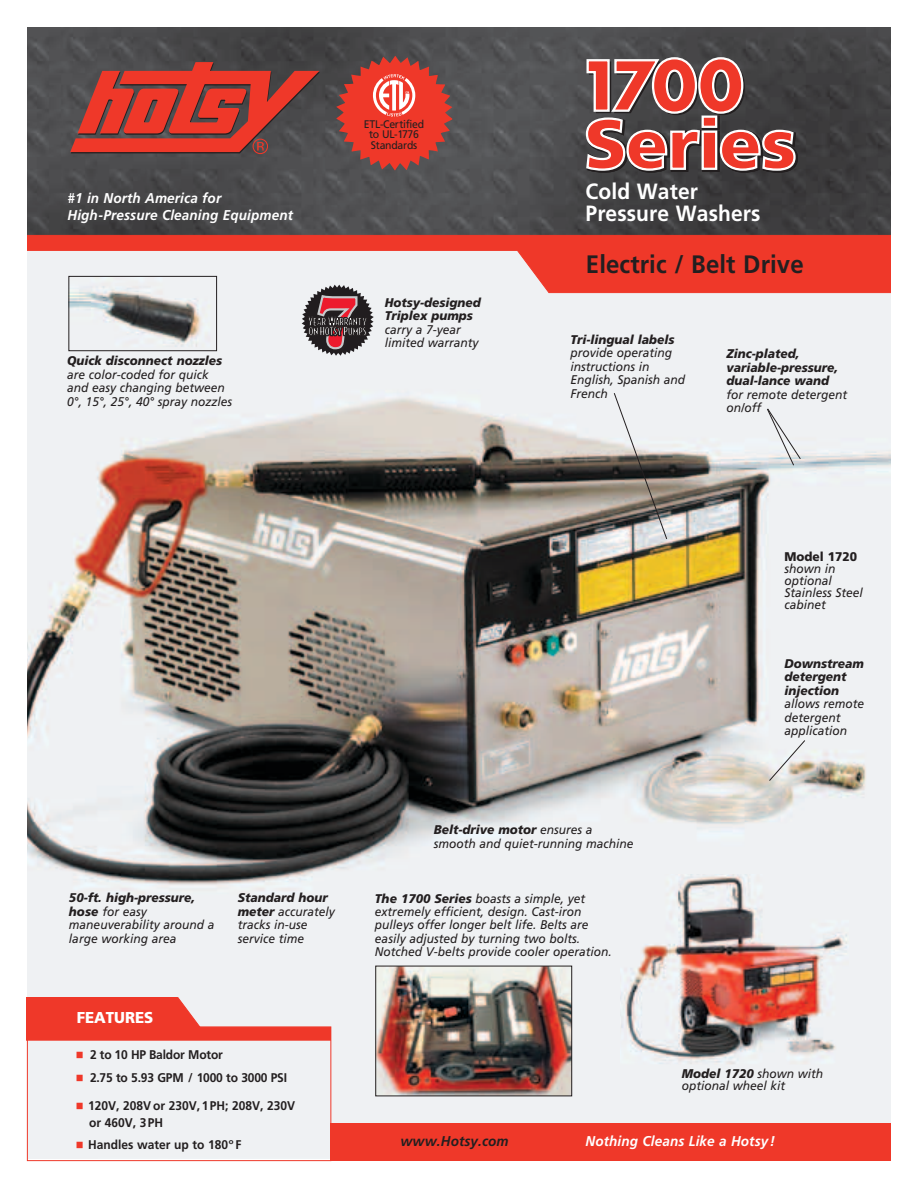
<style>
.page{position:relative;width:918px;height:1188px;background:#fff}
.page>*{position:absolute;margin:0;border:0;box-sizing:border-box;transform-origin:0 0}
.t1{font:700 25.2px "Frutiger";letter-spacing:.005em;color:#231f20;scale:.95 1}
.t2{font:700 22.05px/22.5px "Frutiger";letter-spacing:.005em;color:#fff;scale:.95 1}
.t3{font:900 15.75px "Frutiger";color:#fff;scale:.95 1}
.t4{font:italic 700 14.1px/16.5px "Frutiger";letter-spacing:.01em;color:#fff;scale:.95 1}
.t5{font:italic 700 14.1px "Frutiger";letter-spacing:.01em;color:#231f20;scale:.95 1}
.t6{font:italic 12.6px/13.5px "Frutiger";color:#231f20;scale:.95 1}
.t7{font:italic 900 12.6px/13.5px "Frutiger";color:#231f20;scale:.95 1}
.t8{font:700 12.6px/16.5px "Frutiger";color:#231f20;scale:.95 1}
.t9{font:900 12.6px "Frutiger";color:#231f20;scale:.95 1}
.t10{font:10.95px/10.5px "Frutiger";letter-spacing:-.025em;color:#231f20;text-align:center;scale:.95 1}
.s1{font-weight:900}
.s2{color:#ef3829}
</style>
<div class="page">
<img style="left:27px;top:294px;width:864px;height:865px">
<svg style="left:27px;top:27px;width:864px;height:207px;fill:#4a4a4c"></svg>
<svg style="left:70px;top:62px;width:250px;height:92px"></svg>
<div style="left:331px;top:1124px;width:560px;height:37px;background:#ef3829"></div>
<div style="left:27px;top:1027px;width:304px;height:134px;border:1px solid #ef3829"></div>
<svg style="left:336px;top:56px;width:117px;height:114px"></svg>
<svg style="left:302px;top:294px;width:72px;height:62px"></svg>
<svg style="left:768px;top:739px;width:38px;height:43px"></svg>
<svg style="left:613px;top:392px;width:55px;height:148px"></svg>
<img style="left:620px;top:875px;width:228px;height:190px">
<svg style="left:766px;top:408px;width:35px;height:58px"></svg>
<img style="left:377px;top:968px;width:193px;height:126px">
<div style="left:375px;top:966px;width:197px;height:130px;border:1px solid #231f20"></div>
<svg style="left:584px;top:56px;width:216px;height:119px"></svg>
<svg style="left:27px;top:234px;width:864px;height:60px"></svg>
<svg style="left:27px;top:997px;width:304px;height:44px"></svg>
<img style="left:70px;top:278px;width:145px;height:71px">
<div style="left:68px;top:276px;width:149px;height:75px;border:1px solid #231f20"></div>
<p class="t4" style="left:68px;top:190px;width:239px">#1 in North America for<br>High-Pressure Cleaning Equipment</p>
<p class="t7" style="left:67px;top:354px;width:164px">Quick disconnect nozzles</p>
<p class="t6" style="left:67px;top:368px;width:175px">are color-coded for quick and easy changing between<br>0°, 15°, 25°, 40° spray nozzles</p>
<p class="t10" style="left:364px;top:118px;width:65px">ETL-Certified to UL-1776<br>Standards</p>
<p class="t7" style="left:385px;top:295px;width:103px">Hotsy-designed<br>Triplex pumps</p>
<p class="t6" style="left:385px;top:322px;width:100px">carry a 7-year limited warranty</p>
<h2 class="t2" style="left:586px;top:180px;width:186px">Cold Water<br>Pressure Washers</h2>
<h1 class="t1" style="left:586px;top:249px;width:231px">Electric / Belt Drive</h1>
<p class="t7" style="left:570px;top:332px;width:111px">Tri-lingual labels</p>
<p class="t6" style="left:570px;top:346px;width:122px">provide operating instructions in<br>English, Spanish and<br>French</p>
<p class="t7" style="left:727px;top:347px;width:119px">Zinc-plated, variable-pressure, dual-lance wand</p>
<p class="t6" style="left:727px;top:388px;width:129px">for remote detergent on/off</p>
<p class="t6" style="left:69px;top:891px;width:155px"><span class="s1">50-ft. high-pressure, hose</span> for easy maneuverability around a large working area</p>
<p class="t6" style="left:238px;top:891px;width:104px"><span class="s1">Standard hour meter</span> accurately tracks in-use service time</p>
<p class="t3" style="left:77px;top:1008px;width:82px">FEATURES</p>
<p class="t8" style="left:76px;top:1046px;width:156px"><span class="s2">■</span> 2 to 10 HP Baldor Motor</p>
<p class="t8" style="left:76px;top:1069px;width:224px"><span class="s2">■</span> 2.75 to 5.93 GPM / 1000 to 3000 PSI</p>
<p class="t8" style="left:89px;top:1097px;width:218px;text-indent:-14px"><span class="s2">■</span> 120V, 208V or 230V, 1PH; 208V, 230V or 460V, 3PH</p>
<p class="t8" style="left:76px;top:1136px;width:176px"><span class="s2">■</span> Handles water up to 180º F</p>
<p class="t9" style="left:785px;top:549px;width:78px">Model 1720</p>
<p class="t6" style="left:785px;top:562px;width:84px;line-height:12px">shown in optional<br>Stainless Steel cabinet</p>
<p class="t6" style="left:434px;top:823px;width:212px"><span class="s1">Belt-drive motor</span> ensures a smooth and quiet-running machine</p>
<p class="t6" style="left:375px;top:891px;width:251px"><span class="s1">The 1700 Series</span> boasts a simple, yet extremely efficient, design. Cast-iron pulleys offer longer belt life. Belts are easily adjusted by turning two bolts.<br>Notched V-belts provide cooler operation.</p>
<p class="t7" style="left:784px;top:656px;width:85px">Downstream detergent injection</p>
<p class="t6" style="left:784px;top:697px;width:85px">allows remote detergent application</p>
<p class="t6" style="left:682px;top:1068px;width:150px;line-height:12px"><span class="s1">Model 1720</span> shown with optional wheel kit</p>
<p class="t5" style="left:401px;top:1133px;width:115px">www.Hotsy.com</p>
<p class="t4" style="left:586px;top:1133px;width:201px">Nothing Cleans Like a Hotsy!</p>
</div>
